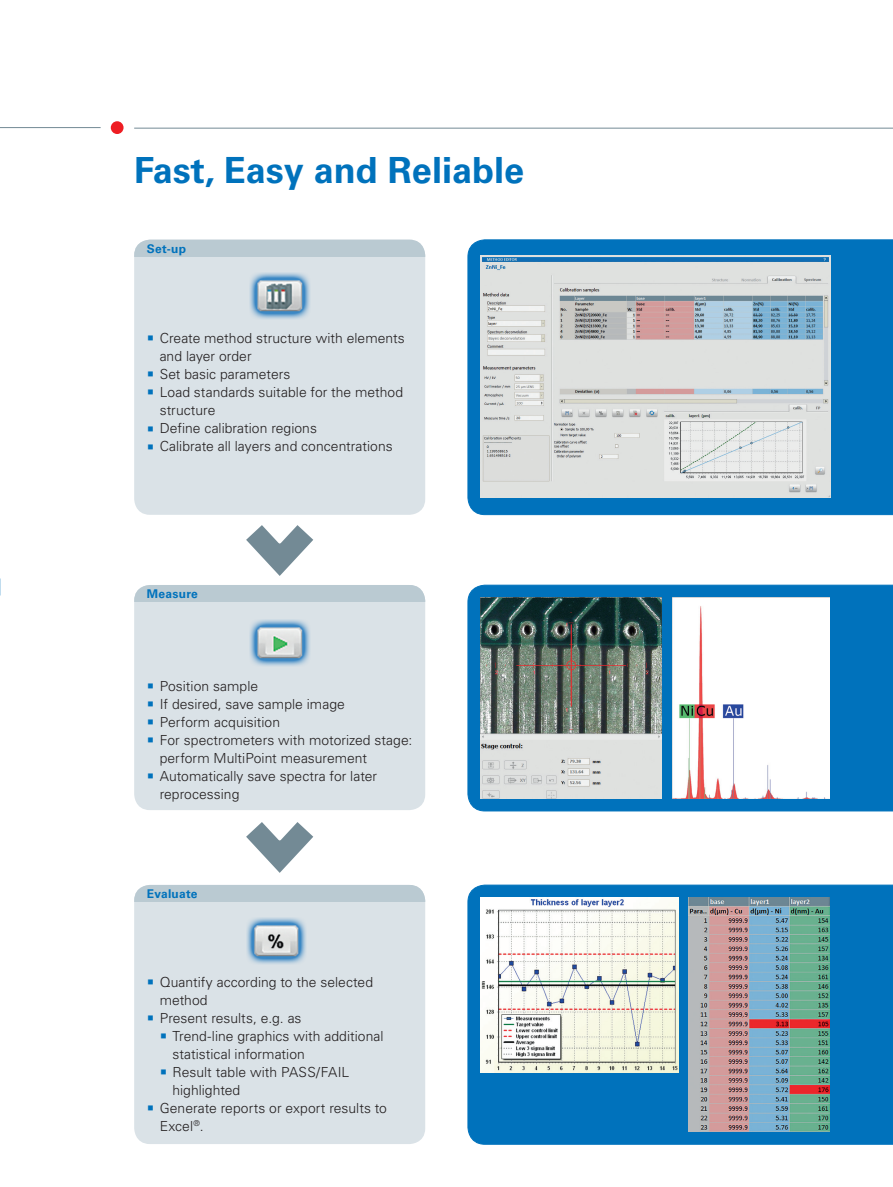
<style>
.page{position:relative;width:893px;height:1187px;background:#fff}
.page>*{position:absolute;margin:0;border:0;box-sizing:border-box;transform-origin:0 0}
.t1{font:700 36px "Univers LT Std";color:#0072bc}
.t2{font:300 13.8px/18px "Univers LT Std";letter-spacing:.005em;color:#231f20}
.t3{font:700 12px "Univers LT Std";letter-spacing:.02em;color:#0072bc}
</style>
<div class="page">
<hr style="left:0;top:127px;width:101px;height:1px;background:#738a95">
<div style="left:111px;top:121px;width:13px;height:13px;background:#ee1d23;border-radius:50%"></div>
<hr style="left:134px;top:128px;width:759px;height:1px;background:#738a95">
<div style="left:134px;top:240px;width:291px;height:275px;background:#dae2e7;border-radius:16px"></div>
<div style="left:134px;top:240px;width:291px;height:17px;background:#bacad2"></div>
<div style="left:134px;top:585px;width:291px;height:225px;background:#dae2e7;border-radius:16px"></div>
<div style="left:134px;top:585px;width:291px;height:17px;background:#bacad2"></div>
<div style="left:134px;top:884px;width:291px;height:259px;background:#dae2e7;border-radius:16px"></div>
<div style="left:134px;top:884px;width:291px;height:17px;background:#bacad2"></div>
<div style="left:468px;top:239px;width:425px;height:276px;background:#0072bc"></div>
<img style="left:249px;top:273px;width:61px;height:46px">
<svg style="left:246px;top:525px;width:68px;height:51px"></svg>
<div style="left:468px;top:584px;width:425px;height:227px;background:#0072bc"></div>
<img style="left:480px;top:597px;width:181px;height:201px">
<img style="left:672px;top:597px;width:157px;height:201px">
<img style="left:249px;top:619px;width:61px;height:47px">
<svg style="left:223px;top:822px;width:113px;height:63px"></svg>
<div style="left:468px;top:884px;width:425px;height:260px;background:#0072bc"></div>
<img style="left:246px;top:917px;width:60px;height:47px">
<img style="left:480px;top:897px;width:199px;height:175px">
<img style="left:689px;top:897px;width:140px;height:234px">
<img style="left:480px;top:255px;width:350px;height:242px">
<h1 class="t1" style="left:134px;top:150px;width:391px">Fast, Easy and Reliable</h1>
<p class="t3" style="left:147px;top:241px;width:41px">Set-up</p>
<p class="t2" style="left:160px;top:329px;width:247px">Create method structure with elements and layer order<br>Set basic parameters<br>Load standards suitable for the method structure<br>Define calibration regions<br>Calibrate all layers and concentrations</p>
<p class="t3" style="left:147px;top:586px;width:52px">Measure</p>
<p class="t2" style="left:160px;top:677px;width:254px">Position sample<br>If desired, save sample image<br>Perform acquisition<br>For spectrometers with motorized stage: perform MultiPoint measurement<br>Automatically save spectra for later reprocessing</p>
<p class="t3" style="left:147px;top:886px;width:52px">Evaluate</p>
<p class="t2" style="left:160px;top:972px;width:215px">Quantify according to the selected method<br>Present results, e.g. as</p>
<p class="t2" style="left:172px;top:1026px;width:213px">Trend-line graphics with additional</p>
<p class="t2" style="left:172px;top:1044px;width:134px">statistical information</p>
<p class="t2" style="left:172px;top:1062px;width:178px">Result table with PASS/FAIL</p>
<p class="t2" style="left:172px;top:1080px;width:69px">highlighted</p>
<p class="t2" style="left:160px;top:1098px;width:229px">Generate reports or export results to</p>
<p class="t2" style="left:160px;top:1116px;width:46px">Excel<sup>®</sup>.</p>
</div>
